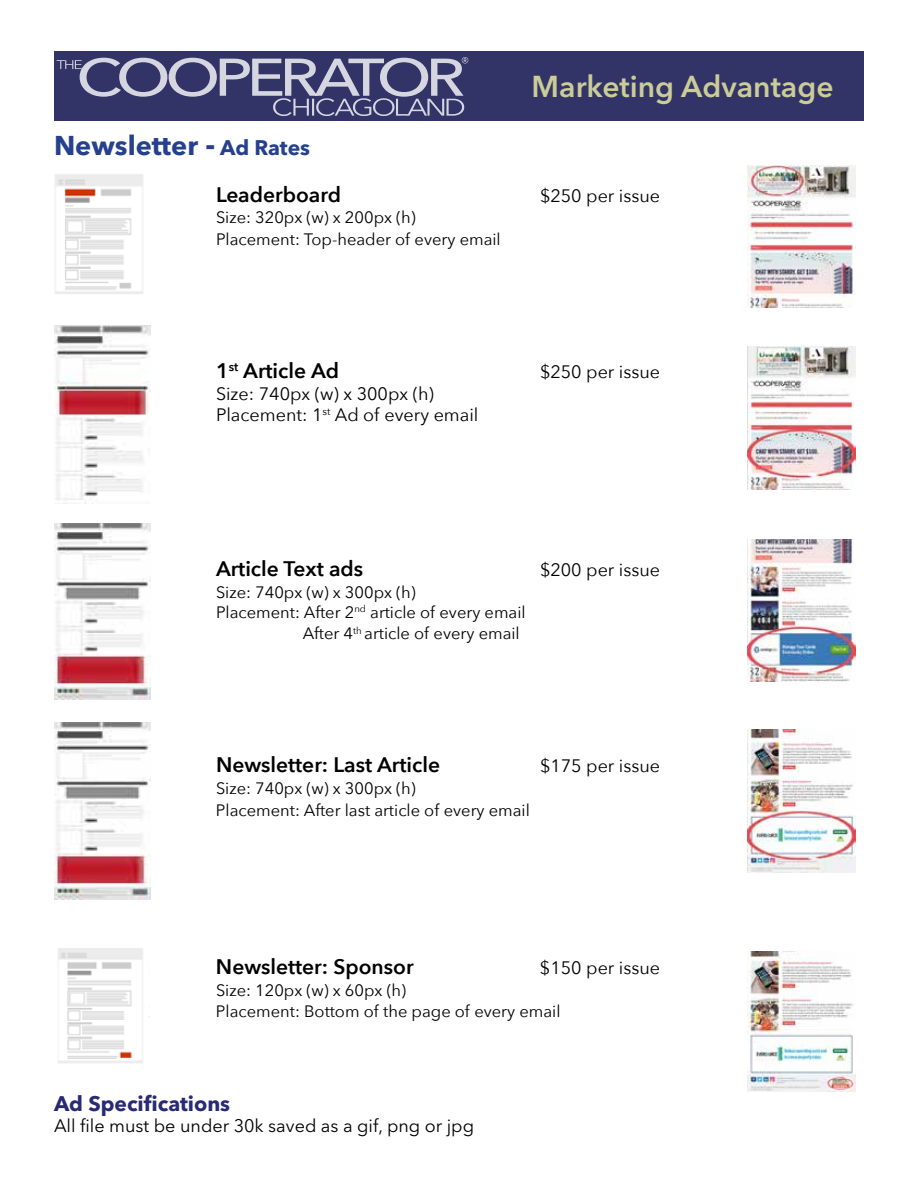
<style>
.page{position:relative;width:918px;height:1188px;background:#fff}
.page>*{position:absolute;margin:0;border:0;box-sizing:border-box;transform-origin:0 0}
.t1{font:600 30px "Avenir Next LT Pro";color:#cbcc98}
.t2{font:700 27px "Avenir Next LT Pro";color:#25408f}
.t3{font:600 21px "Avenir Next";color:#000}
.t4{font:700 21px "Avenir Next LT Pro";color:#282a73}
.t5{font:18px/21.6px "Avenir Next";color:#000}
.t6{font:18px "Avenir Next LT Pro";color:#000}
.t7{font:16.5px/21.6px "Avenir Next";color:#000}
.s1{font-size:30px}
.s2{font-size:21px}
</style>
<div class="page">
<img style="left:54px;top:325px;width:97px;height:178px">
<img style="left:54px;top:523px;width:97px;height:177px">
<img style="left:54px;top:722px;width:97px;height:177px">
<img style="left:55px;top:174px;width:88px;height:120px">
<img style="left:58px;top:949px;width:85px;height:114px">
<img style="left:747px;top:166px;width:108px;height:141px">
<img style="left:747px;top:347px;width:108px;height:142px">
<img style="left:747px;top:540px;width:108px;height:141px">
<img style="left:747px;top:730px;width:108px;height:143px">
<img style="left:747px;top:952px;width:108px;height:139px">
<div style="left:54px;top:52px;width:810px;height:69px;background:#323467"></div>
<svg style="left:57px;top:57px;width:411px;height:59px"></svg>
<h1 class="t1" style="left:532px;top:68px;width:304px">Marketing Advantage</h1>
<h2 class="t2" style="left:54px;top:129px;width:258px">Newsletter <span class="s1">-</span> <span class="s2">Ad Rates</span></h2>
<p class="t3" style="left:216px;top:176px;width:127px">Leaderboard</p>
<p class="t5" style="left:540px;top:184px;width:122px">$250 per issue</p>
<p class="t7" style="left:216px;top:206px;width:286px">Size: 320px (w) x 200px (h)<br>Placement: Top-header of every email</p>
<p class="t3" style="left:216px;top:353px;width:125px">1<sup>st</sup> Article Ad</p>
<p class="t5" style="left:540px;top:360px;width:122px">$250 per issue</p>
<p class="t5" style="left:216px;top:382px;width:264px">Size: 740px (w) x 300px (h)<br>Placement: 1<sup>st</sup> Ad of every email</p>
<p class="t3" style="left:216px;top:551px;width:149px">Article Text ads</p>
<p class="t5" style="left:540px;top:558px;width:122px">$200 per issue</p>
<p class="t7" style="left:216px;top:581px;width:311px;line-height:19.8px">Size: 740px (w) x 300px (h)<br>Placement: After 2<sup>nd</sup> article of every email</p>
<p class="t7" style="left:303px;top:622px;width:219px">After 4<sup>th</sup> article of every email</p>
<p class="t3" style="left:216px;top:747px;width:226px">Newsletter: Last Article</p>
<p class="t5" style="left:540px;top:754px;width:122px">$175 per issue</p>
<p class="t7" style="left:216px;top:777px;width:315px">Size: 740px (w) x 300px (h)<br>Placement: After last article of every email</p>
<p class="t3" style="left:216px;top:949px;width:199px">Newsletter: Sponsor</p>
<p class="t5" style="left:540px;top:956px;width:122px">$150 per issue</p>
<p class="t7" style="left:216px;top:978px;width:346px">Size: 120px (w) x 60px (h)<br>Placement: Bottom of the page of every email</p>
<p class="t4" style="left:54px;top:1090px;width:178px">Ad Specifications</p>
<p class="t6" style="left:54px;top:1115px;width:422px">All file must be under 30k saved as a gif, png or jpg</p>
</div>
